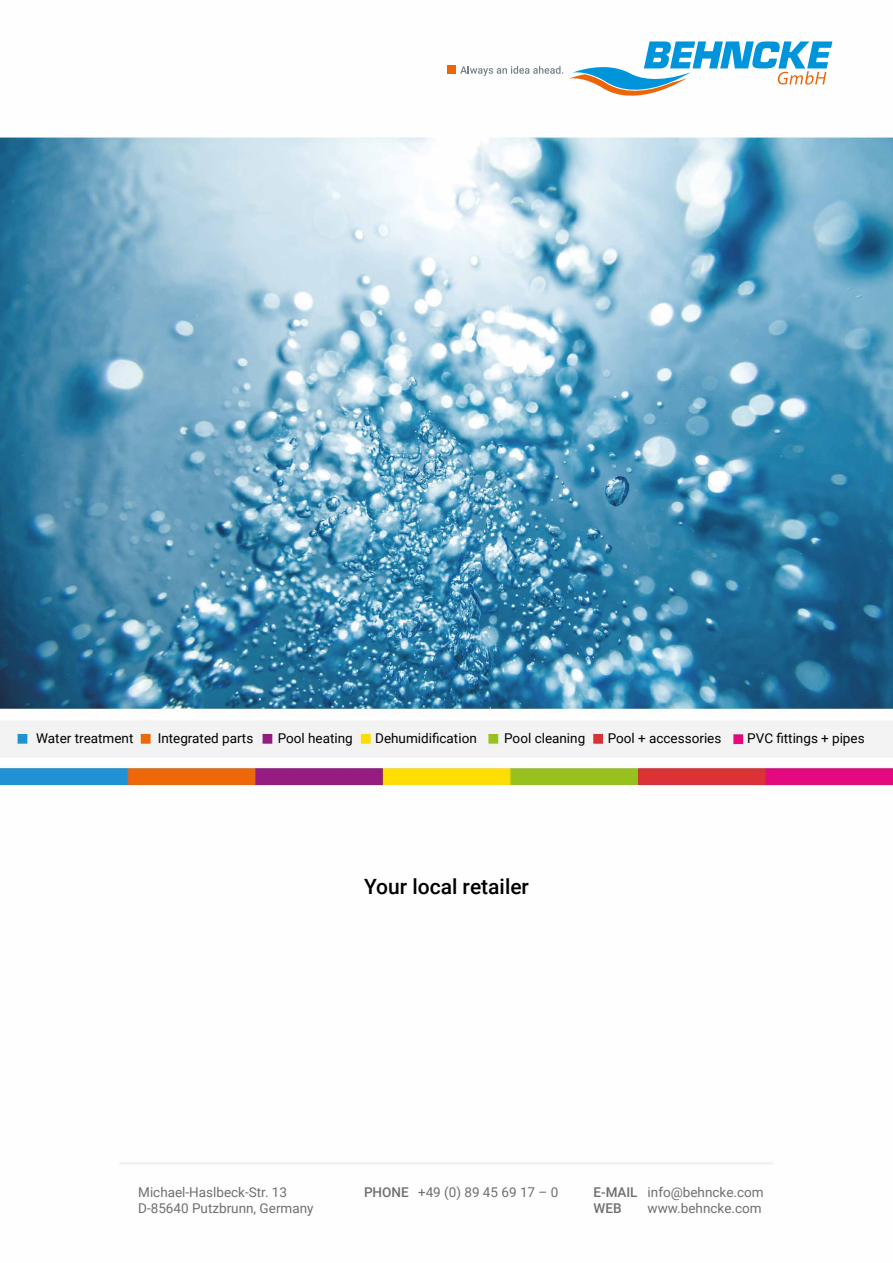
<style>
.page{position:relative;width:893px;height:1263px;background:#fff}
.page>*{position:absolute;margin:0;border:0;box-sizing:border-box;transform-origin:0 0}
.t1{font:500 21px "Roboto";color:#000}
.t2{font:13.5px/16.2px "Roboto";color:#706f6f}
.t3{font:13.5px "Roboto";color:#000}
.s1{font-weight:500}
</style>
<div class="page">
<img style="left:0;top:41px;width:893px;height:1124px">
<div style="left:447px;top:66px;width:9px;height:8px;background:#ec6608"></div>
<svg style="left:569px;top:41px;width:263px;height:55px"></svg>
<svg style="left:460px;top:66px;width:103px;height:10px"></svg>
<p class="t3" style="left:36px;top:729px;width:99px">Water treatment</p>
<p class="t3" style="left:158px;top:729px;width:97px">Integrated parts</p>
<p class="t3" style="left:278px;top:729px;width:77px">Pool heating</p>
<p class="t3" style="left:375px;top:729px;width:103px">Dehumidification</p>
<p class="t3" style="left:504px;top:729px;width:83px">Pool cleaning</p>
<p class="t3" style="left:608px;top:729px;width:115px">Pool + accessories</p>
<p class="t3" style="left:747px;top:729px;width:119px">PVC fittings + pipes</p>
<h1 class="t1" style="left:364px;top:871px;width:167px">Your local retailer</h1>
<p class="t2" style="left:138px;top:1183px;width:177px">Michael-Haslbeck-Str. 13<br>D-85640 Putzbrunn, Germany</p>
<p class="t2" style="left:364px;top:1183px;width:196px"><span class="s1">PHONE</span> +49 (0) 89 45 69 17 – 0</p>
<p class="t2" style="left:594px;top:1183px;width:172px"><span class="s1">E-MAIL</span> info@behncke.com<br><span class="s1">WEB</span></p>
<p class="t2" style="left:648px;top:1199px;width:115px">www.behncke.com</p>
</div>
